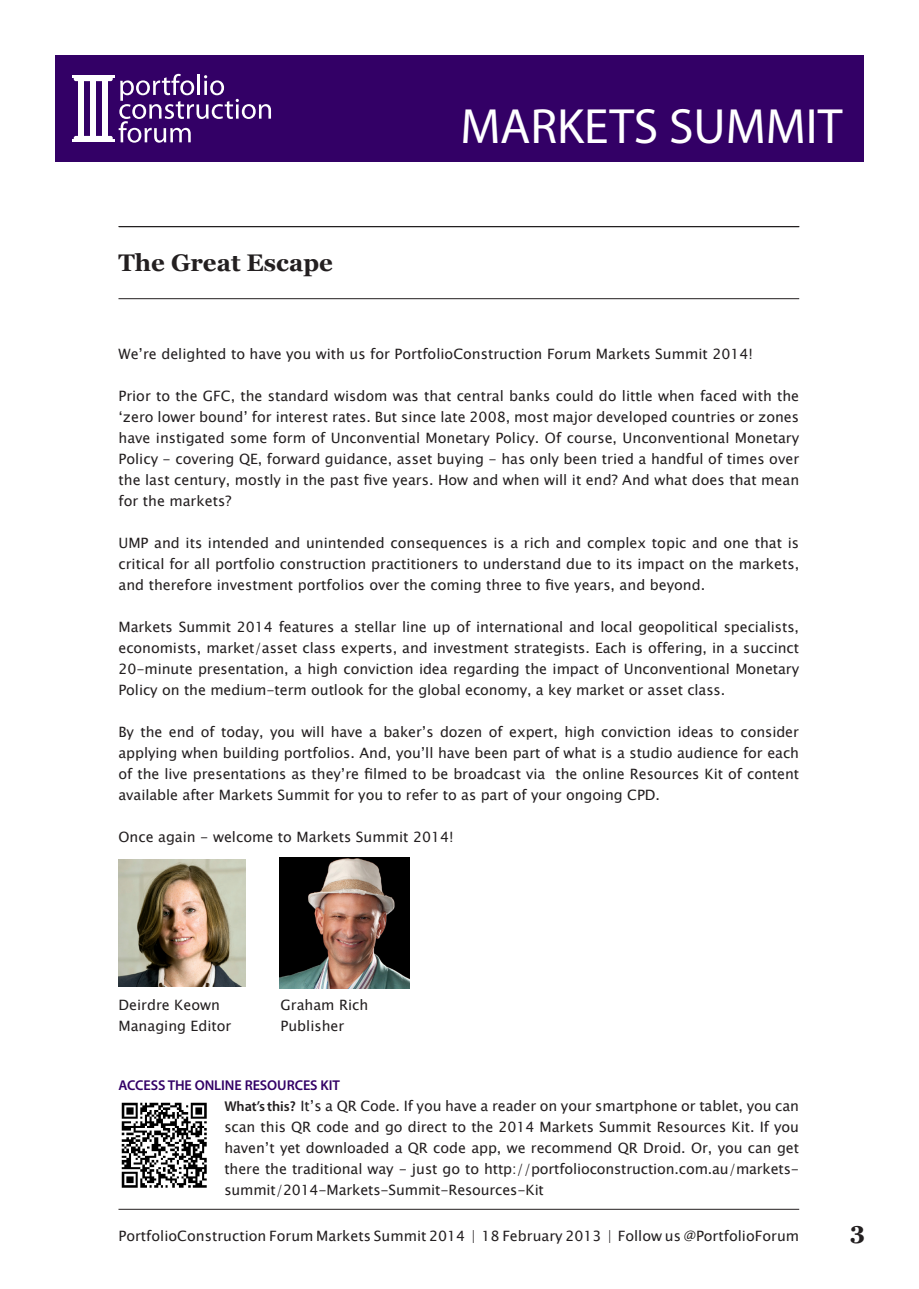
<style>
.page{position:relative;width:919px;height:1289px;background:#fff}
.page>*{position:absolute;margin:0;border:0;box-sizing:border-box;transform-origin:0 0}
.t1{font:49.8px "Myriad Pro";color:#fff}
.t2{font:700 24px "Georgia";color:#231f20}
.t3{font:14.25px/21px "Lucida Sans Unicode";color:#231f20;text-align:justify}
.t4{font:600 14.25px "Myriad Pro";letter-spacing:-.005em;color:#306}
.s1{font-family:"Myriad Pro";font-weight:600}
</style>
<div class="page">
<div style="left:55px;top:55px;width:808px;height:107px;background:#306"></div>
<svg style="left:119px;top:74px;width:152px;height:69px"></svg>
<hr style="left:72px;top:75px;width:42px;height:3px;background:#fff">
<div style="left:74px;top:76px;width:39px;height:5px;background:#fff;border-radius:2px"></div>
<div style="left:74px;top:136px;width:39px;height:5px;background:#fff;border-radius:2px"></div>
<div style="left:78px;top:81px;width:6px;height:56px;background:#fff"></div>
<div style="left:102px;top:81px;width:6px;height:56px;background:#fff"></div>
<div style="left:90px;top:81px;width:6px;height:56px;background:#fff"></div>
<hr style="left:72px;top:139px;width:42px;height:3px;background:#fff">
<hr style="left:118px;top:226px;width:680px;height:1px;background:#231f20">
<hr style="left:119px;top:226px;width:680px;height:1px;background:#231f20">
<hr style="left:118px;top:298px;width:681px;height:1px;background:#231f20">
<img style="left:118px;top:859px;width:128px;height:127px">
<hr style="left:118px;top:1208px;width:681px;height:1px;background:#231f20">
<img style="left:121px;top:1102px;width:86px;height:86px">
<img style="left:279px;top:857px;width:130px;height:131px">
<h2 class="t2" style="left:118px;top:247px;width:216px">The Great Escape</h2>
<h1 class="t1" style="left:460px;top:96px;width:383px">MARKETS SUMMIT</h1>
<p class="t3" style="left:118px;top:343px;width:636px">We’re delighted to have you with us for PortfolioConstruction Forum Markets Summit 2014!</p>
<p class="t3" style="left:118px;top:385px;width:682px">Prior to the GFC, the standard wisdom was that central banks could do little when faced with the ‘zero lower bound’ for interest rates. But since late 2008, most major developed countries or zones have instigated some form of Unconvential Monetary Policy. Of course, Unconventional Monetary Policy - covering QE, forward guidance, asset buying - has only been tried a handful of times over the last century, mostly in the past five years. How and when will it end? And what does that mean for the markets?</p>
<p class="t3" style="left:118px;top:532px;width:682px">UMP and its intended and unintended consequences is a rich and complex topic and one that is critical for all portfolio construction practitioners to understand due to its impact on the markets, and therefore investment portfolios over the coming three to five years, and beyond.</p>
<p class="t3" style="left:118px;top:616px;width:682px">Markets Summit 2014 features a stellar line up of international and local geopolitical specialists, economists, market/asset class experts, and investment strategists. Each is offering, in a succinct 20-minute presentation, a high conviction idea regarding the impact of Unconventional Monetary Policy on the medium-term outlook for the global economy, a key market or asset class.</p>
<p class="t3" style="left:118px;top:721px;width:682px">By the end of today, you will have a baker’s dozen of expert, high conviction ideas to consider applying when building portfolios. And, you’ll have been part of what is a studio audience for each of the live presentations as they’re filmed to be broadcast via the online Resources Kit of content available after Markets Summit for you to refer to as part of your ongoing CPD.</p>
<p class="t3" style="left:118px;top:826px;width:336px">Once again - welcome to Markets Summit 2014!</p>
<p class="t3" style="left:118px;top:994px;width:103px">Deirdre Keown</p>
<p class="t3" style="left:280px;top:994px;width:89px">Graham Rich</p>
<p class="t3" style="left:118px;top:1015px;width:114px">Managing Editor</p>
<p class="t3" style="left:280px;top:1015px;width:65px">Publisher</p>
<p class="t4" style="left:118px;top:1075px;width:223px">ACCESS THE ONLINE RESOURCES KIT</p>
<p class="t3" style="left:224px;top:1094px;width:576px"><span class="s1">What’s this?</span> It’s a QR Code. If you have a reader on your smartphone or tablet, you can scan this QR code and go direct to the 2014 Markets Summit Resources Kit. If you haven’t yet downloaded a QR code app, we recommend QR Droid. Or, you can get there the traditional way - just go to http://portfolioconstruction.com.au/markets&shy;summit/2014-Markets-Summit-Resources-Kit</p>
<p class="t3" style="left:118px;top:1225px;width:682px">PortfolioConstruction Forum Markets Summit 2014 | 18 February 2013 | Follow us @PortfolioForum</p>
<h2 class="t2" style="left:850px;top:1214px;width:16px">3</h2>
</div>
